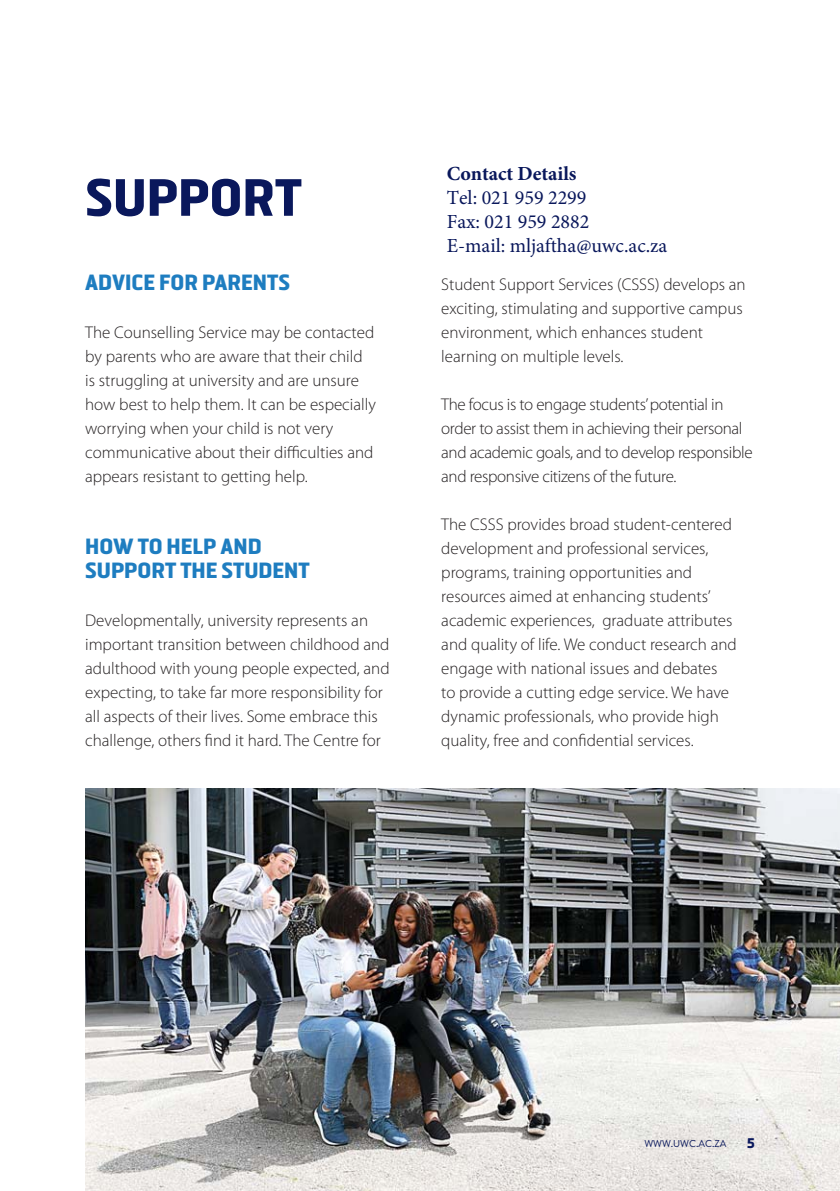
<style>
.page{position:relative;width:840px;height:1191px;background:#fff}
.page>*{position:absolute;margin:0;border:0;box-sizing:border-box;transform-origin:0 0}
.t1{font:700 52.2px "Manila Sans";color:#0a185c}
.t2{font:700 22px/24px "Manila Sans";color:#1e7dc0}
.t3{font:20px/24px "Minion Pro";color:#09175b}
.t4{font:700 20px "Minion Pro";color:#09175b}
.t5{font:300 17px/24px "Myriad Pro";color:#231f20}
.t6{font:300 17px/24px "Myriad Pro";letter-spacing:-.02em;color:#231f20}
.t7{font:700 14px "Manila Sans";color:#0a185c}
.t8{font:10px "Brandon Text";color:#0a185c}
</style>
<div class="page">
<img style="left:85px;top:788px;width:754px;height:403px">
<h1 class="t1" style="left:85px;top:178px;width:218px">SUPPORT</h1>
<p class="t2" style="left:85px;top:272px;width:206px">ADVICE FOR PARENTS</p>
<p class="t5" style="left:85px;top:321px;width:292px">The Counselling Service may be contacted by parents who are aware that their child is struggling at university and are unsure how best to help them. It can be especially worrying when your child is not very communicative about their difficulties and appears resistant to getting help.</p>
<p class="t2" style="left:85px;top:536px;width:226px">HOW TO HELP AND<br>SUPPORT THE STUDENT</p>
<p class="t5" style="left:85px;top:609px;width:306px">Developmentally, university represents an important transition between childhood and adulthood with young people expected, and expecting, to take far more responsibility for all aspects of their lives. Some embrace this challenge, others find it hard. The Centre for</p>
<p class="t4" style="left:446px;top:159px;width:131px">Contact Details</p>
<p class="t3" style="left:446px;top:185px;width:222px">Tel: 021 959 2299<br>Fax: 021 959 2882<br>E-mail: mljaftha@uwc.ac.za</p>
<p class="t5" style="left:441px;top:273px;width:306px">Student Support Services (CSSS) develops an exciting, stimulating and supportive campus environment, which enhances student learning on multiple levels.</p>
<p class="t6" style="left:441px;top:393px;width:313px">The focus is to engage students’ potential in order to assist them in achieving their personal and academic goals, and to develop responsible and responsive citizens of the future.</p>
<p class="t5" style="left:441px;top:513px;width:297px">The CSSS provides broad student-centered development and professional services, programs, training opportunities and resources aimed at enhancing students’ academic experiences, graduate attributes and quality of life. We conduct research and engage with national issues and debates<br>to provide a cutting edge service. We have dynamic professionals, who provide high quality, free and confidential services.</p>
<p class="t8" style="left:644px;top:1139px;width:83px">WWW.UWC.AC.ZA</p>
<p class="t7" style="left:746px;top:1138px;width:9px">5</p>
</div>
